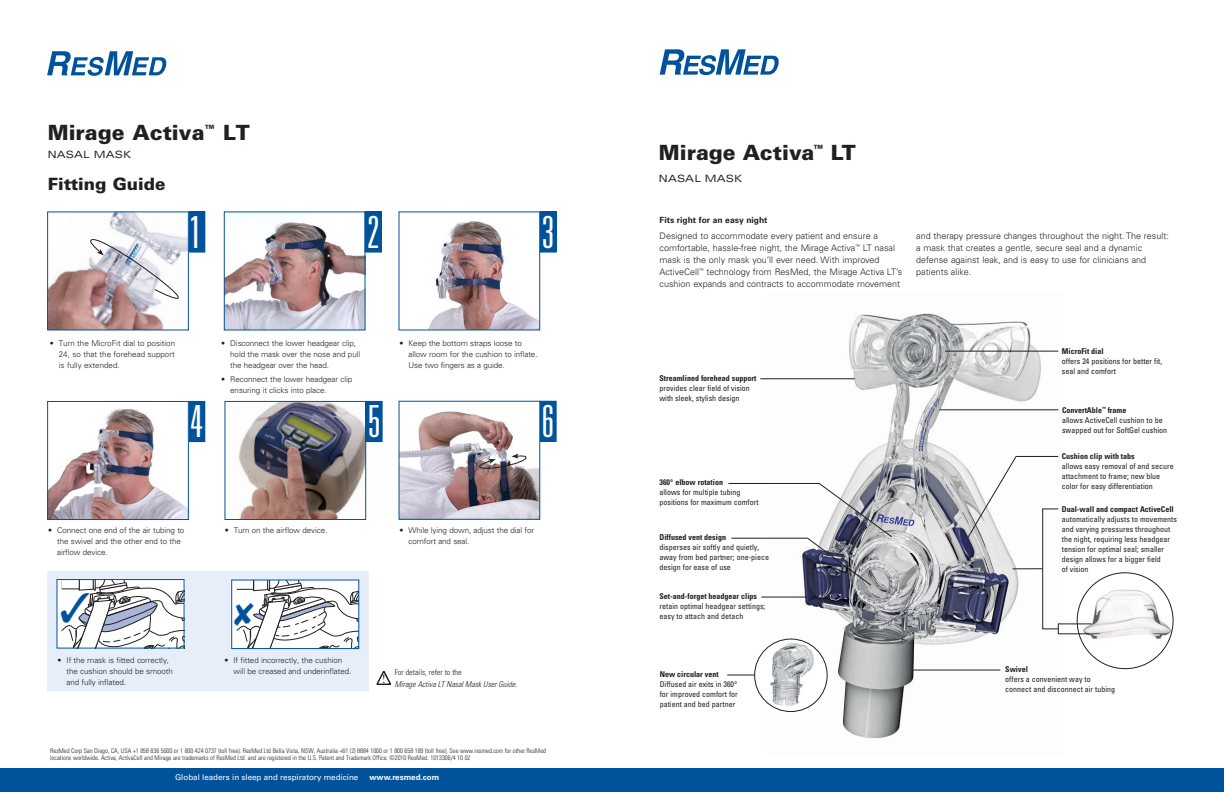
<style>
.page{position:relative;width:1224px;height:792px;background:#fff}
.page>*{position:absolute;margin:0;border:0;box-sizing:border-box;transform-origin:0 0}
.t1{font:300 ultra-condensed 44.3px "Univers LT Std";color:#fff}
.t2{font:900 21px "Univers LT Std";color:#231f20}
.t3{font:900 17px "Univers LT Std";color:#231f20}
.t4{font:expanded 10px "Univers LT Std";letter-spacing:.01em;color:#231f20}
.t5{font:300 9px/12px "Univers LT Std";color:#231f20}
.t6{font:700 8.5px "Univers LT Std";color:#231f20}
.t7{font:condensed 8px/10px "Univers LT Std";color:#231f20}
.t8{font:300 8px/11px "Univers LT Std";letter-spacing:-.01em;color:#231f20}
.t9{font:700 condensed 8px "Univers LT Std";color:#231f20}
.t10{font:8px "Univers LT Std";color:#fff}
.t11{font:italic 300 condensed 8px "Univers LT Std";color:#231f20}
.t12{font:300 condensed 8px "Univers LT Std";color:#231f20}
.t13{font:700 8px "Univers LT Std";color:#fff}
.t14{font:300 condensed 6.5px/7.5px "Univers LT Std";color:#231f20}
.s1{font-weight:700}
</style>
<div class="page">
<img style="left:767px;top:313px;width:297px;height:426px">
<hr style="left:761px;top:597px;width:47px;height:1px;background:#231f20">
<hr style="left:760px;top:379px;width:95px;height:1px;background:#231f20">
<hr style="left:1016px;top:456px;width:42px;height:1px;background:#231f20">
<svg style="left:660px;top:49px;width:119px;height:26px"></svg>
<svg style="left:728px;top:483px;width:164px;height:103px"></svg>
<svg style="left:47px;top:51px;width:119px;height:25px"></svg>
<img style="left:238px;top:403px;width:126px;height:115px">
<div style="left:224px;top:401px;width:142px;height:119px;border:1px solid #00539b"></div>
<div style="left:366px;top:401px;width:16px;height:41px;background:#00539b"></div>
<div style="left:365px;top:401px;width:18px;height:41px;border:1px solid #00539b"></div>
<div style="left:540px;top:212px;width:16px;height:40px;background:#00539b"></div>
<div style="left:539px;top:211px;width:18px;height:42px;border:1px solid #00539b"></div>
<div style="left:189px;top:212px;width:16px;height:40px;background:#00539b"></div>
<div style="left:188px;top:211px;width:17px;height:42px;border:1px solid #00539b"></div>
<img style="left:49px;top:213px;width:138px;height:115px">
<div style="left:47px;top:211px;width:142px;height:119px;border:1px solid #00539b"></div>
<svg style="left:88px;top:236px;width:94px;height:64px"></svg>
<img style="left:226px;top:222px;width:138px;height:106px">
<div style="left:365px;top:212px;width:16px;height:40px;background:#00539b"></div>
<div style="left:365px;top:211px;width:17px;height:42px;border:1px solid #00539b"></div>
<div style="left:188px;top:401px;width:17px;height:41px;background:#00539b"></div>
<div style="left:47px;top:571px;width:321px;height:120px;background:#e6eff9"></div>
<div style="left:540px;top:401px;width:16px;height:40px;background:#00539b"></div>
<div style="left:539px;top:401px;width:18px;height:41px;border:1px solid #00539b"></div>
<img style="left:401px;top:411px;width:137px;height:107px">
<div style="left:399px;top:401px;width:141px;height:119px;border:1px solid #00539b"></div>
<svg style="left:479px;top:454px;width:47px;height:16px"></svg>
<div style="left:57px;top:579px;width:128px;height:70px;border:1px solid #00539b"></div>
<svg style="left:377px;top:671px;width:14px;height:14px"></svg>
<img style="left:429px;top:221px;width:109px;height:107px">
<img style="left:49px;top:408px;width:138px;height:110px">
<div style="left:47px;top:401px;width:142px;height:119px;border:1px solid #00539b"></div>
<div style="left:0;top:768px;width:1224px;height:24px;background:#00539b"></div>
<div style="left:755px;top:639px;width:72px;height:73px;background:#fff;border-radius:50%"></div>
<img style="left:769px;top:642px;width:46px;height:66px">
<div style="left:754px;top:639px;width:73px;height:73px;border:1px solid #231f20;border-radius:50%"></div>
<hr style="left:913px;top:670px;width:87px;height:1px;background:#231f20">
<hr style="left:1012px;top:569px;width:31px;height:1px;background:#231f20">
<img style="left:1077px;top:584px;width:96px;height:70px">
<hr style="left:1058px;top:624px;width:34px;height:1px;background:#231f20">
<hr style="left:1058px;top:634px;width:31px;height:1px;background:#231f20">
<svg style="left:1043px;top:624px;width:16px;height:10px"></svg>
<hr style="left:1042px;top:509px;width:1px;height:120px;background:#231f20">
<svg style="left:967px;top:456px;width:50px;height:83px"></svg>
<svg style="left:1043px;top:509px;width:15px;height:1px"></svg>
<svg style="left:727px;top:675px;width:28px;height:1px"></svg>
<hr style="left:945px;top:351px;width:113px;height:1px;background:#231f20">
<hr style="left:939px;top:410px;width:119px;height:1px;background:#231f20">
<svg style="left:61px;top:580px;width:124px;height:68px;background:#d2d4d8"></svg>
<svg style="left:234px;top:580px;width:125px;height:69px;background:#d6d8db"></svg>
<h2 class="t2" style="left:48px;top:124px;width:204px">Mirage Activa<sup>™</sup> LT</h2>
<p class="t4" style="left:48px;top:149px;width:85px">NASAL MASK</p>
<h3 class="t3" style="left:48px;top:176px;width:120px">Fitting Guide</h3>
<h1 class="t1" style="left:189px;top:206px;width:14px">1</h1>
<h1 class="t1" style="left:367px;top:206px;width:14px">2</h1>
<h1 class="t1" style="left:542px;top:206px;width:14px">3</h1>
<p class="t8" style="left:59px;top:338px;width:118px;text-align:justify;text-indent:-9px">• Turn the MicroFit dial to position 24, so that the forehead support is fully extended.</p>
<p class="t8" style="left:230px;top:338px;width:131px;text-indent:-9px">• Disconnect the lower headgear clip, hold the mask over the nose and pull the headgear over the head.</p>
<p class="t8" style="left:230px;top:374px;width:123px;text-indent:-9px">• Reconnect the lower headgear clip ensuring it clicks into place.</p>
<p class="t8" style="left:408px;top:338px;width:131px;text-indent:-9px">• Keep the bottom straps loose to allow room for the cushion to inflate.<br>Use two fingers as a guide.</p>
<h1 class="t1" style="left:190px;top:396px;width:14px">4</h1>
<h1 class="t1" style="left:542px;top:396px;width:14px">6</h1>
<h1 class="t1" style="left:368px;top:396px;width:14px">5</h1>
<p class="t8" style="left:57px;top:525px;width:129px;text-indent:-9px">• Connect one end of the air tubing to the swivel and the other end to the airflow device.</p>
<p class="t8" style="left:225px;top:525px;width:104px">• Turn on the airflow device.</p>
<p class="t8" style="left:409px;top:525px;width:127px;text-indent:-9px">• While lying down, adjust the dial for comfort and seal.</p>
<p class="t8" style="left:67px;top:655px;width:108px;text-indent:-9px">• If the mask is fitted correctly, the cushion should be smooth and fully inflated.</p>
<p class="t8" style="left:233px;top:655px;width:119px;text-indent:-9px">• If fitted incorrectly, the cushion will be creased and underinflated.</p>
<p class="t12" style="left:395px;top:669px;width:68px">For details, refer to the</p>
<p class="t11" style="left:395px;top:681px;width:124px">Mirage Activa LT Nasal Mask User Guide.</p>
<p class="t14" style="left:50px;top:747px;width:497px">ResMed Corp San Diego, CA, USA +1 858 836 5000 or 1 800 424 0737 (toll free). ResMed Ltd Bella Vista, NSW, Australia +61 (2) 8884 1000 or 1 800 658 189 (toll free). See www.resmed.com for other ResMed locations worldwide. Activa, ActivaCell and Mirage are trademarks of ResMed Ltd. and are registered in the U.S. Patent and Trademark Office. ©2010 ResMed. 1013306/4 10 02</p>
<p class="t10" style="left:175px;top:774px;width:185px">Global leaders in sleep and respiratory medicine</p>
<p class="t13" style="left:370px;top:774px;width:71px">www.resmed.com</p>
<h2 class="t2" style="left:659px;top:143px;width:198px">Mirage Activa<sup>™</sup> LT</h2>
<p class="t4" style="left:659px;top:172px;width:85px">NASAL MASK</p>
<p class="t6" style="left:660px;top:216px;width:109px">Fits right for an easy night</p>
<p class="t5" style="left:660px;top:230px;width:244px">Designed to accommodate every patient and ensure a comfortable, hassle-free night, the Mirage Activa<sup>™</sup> LT nasal mask is the only mask you’ll ever need. With improved ActiveCell<sup>™</sup> technology from ResMed, the Mirage Activa LT’s cushion expands and contracts to accommodate movement</p>
<p class="t5" style="left:916px;top:230px;width:254px">and therapy pressure changes throughout the night. The result: a mask that creates a gentle, secure seal and a dynamic defense against leak, and is easy to use for clinicians and patients alike.</p>
<p class="t9" style="left:660px;top:374px;width:98px">Streamlined forehead support</p>
<p class="t7" style="left:660px;top:383px;width:92px">provides clear field of vision with sleek, stylish design</p>
<p class="t9" style="left:660px;top:479px;width:65px">360° elbow rotation</p>
<p class="t7" style="left:660px;top:488px;width:101px">allows for multiple tubing positions for maximum comfort</p>
<p class="t9" style="left:660px;top:534px;width:68px">Diffused vent design</p>
<p class="t7" style="left:660px;top:543px;width:111px">disperses air softly and quietly, away from bed partner; one-piece design for ease of use</p>
<p class="t9" style="left:660px;top:593px;width:99px">Set-and-forget headgear clips</p>
<p class="t7" style="left:660px;top:602px;width:107px">retain optimal headgear settings; easy to attach and detach</p>
<p class="t9" style="left:660px;top:671px;width:61px">New circular vent</p>
<p class="t7" style="left:660px;top:680px;width:80px;text-align:justify">Diffused air exits in 360° for improved comfort for patient and bed partner</p>
<p class="t9" style="left:1062px;top:347px;width:43px">MicroFit dial</p>
<p class="t7" style="left:1062px;top:356px;width:102px">offers 24 positions for better fit, seal and comfort</p>
<p class="t7" style="left:1062px;top:405px;width:107px"><span class="s1">ConvertAble</span><sup>™</sup> <span class="s1">frame<br></span>allows ActiveCell cushion to be swapped out for SoftGel cushion</p>
<p class="t9" style="left:1062px;top:453px;width:74px">Cushion clip with tabs</p>
<p class="t7" style="left:1062px;top:462px;width:113px">allows easy removal of and secure attachment to frame; new blue color for easy differentiation</p>
<p class="t9" style="left:1062px;top:506px;width:114px">Dual-wall and compact ActiveCell</p>
<p class="t7" style="left:1062px;top:514px;width:117px">automatically adjusts to movements and varying pressures throughout the night, requiring less headgear tension for optimal seal; smaller design allows for a bigger field<br>of vision</p>
<p class="t9" style="left:1005px;top:665px;width:24px">Swivel</p>
<p class="t7" style="left:1005px;top:674px;width:112px">offers a convenient way to connect and disconnect air tubing</p>
</div>
